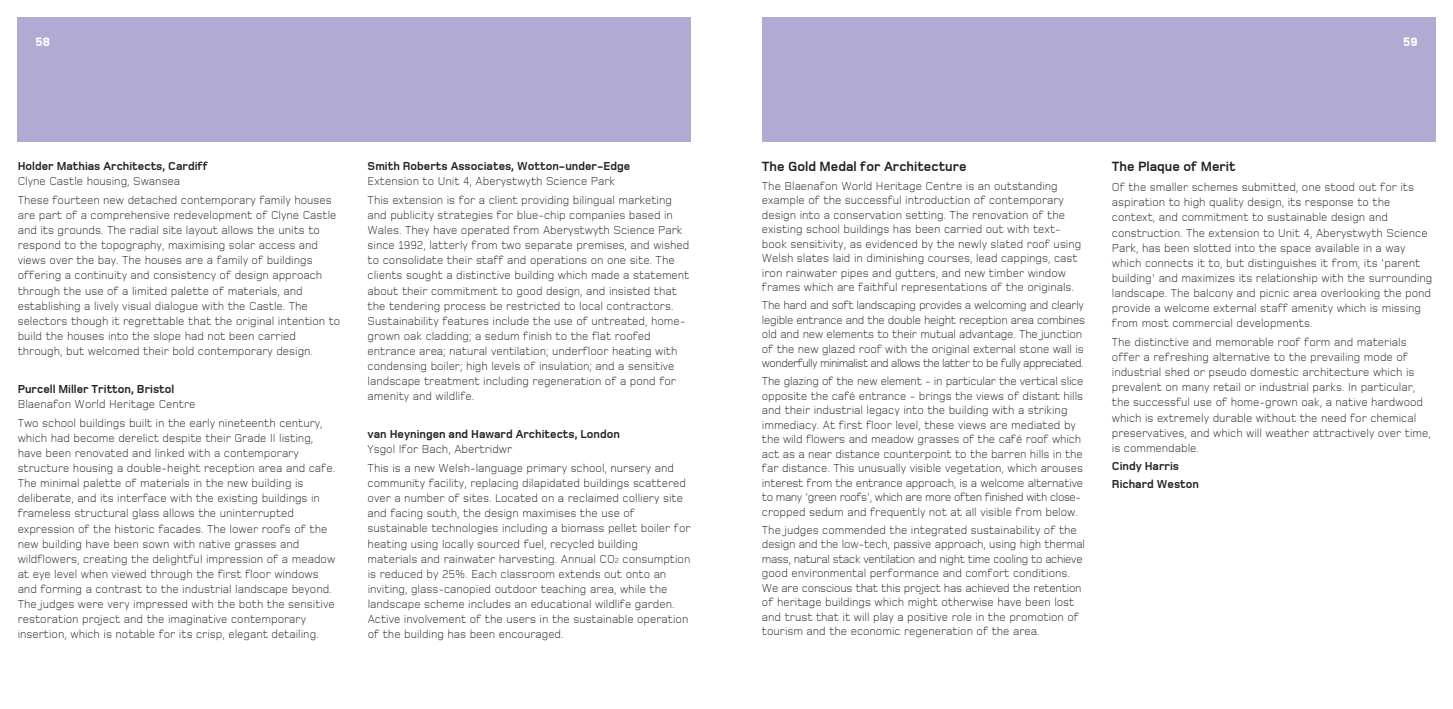
<style>
.page{position:relative;width:1453px;height:709px;background:#fff}
.page>*{position:absolute;margin:0;border:0;box-sizing:border-box;transform-origin:0 0}
.t1{font:700 13.75px "Foundry Monoline";color:#231f20}
.t2{font:800 12.5px "Foundry Monoline";color:#fff}
.t3{font:300 11.88px/15.1px "Foundry Monoline";color:#231f20}
.t4{font:300 11.88px/14.5px "Foundry Monoline";letter-spacing:-.02em;color:#231f20}
.t5{font:700 11.88px/18px "Foundry Monoline";color:#231f20}
.s1{font-size:7.5px}
</style>
<div class="page">
<div style="left:762px;top:18px;width:673px;height:124px;background:#b1abd3"></div>
<div style="left:18px;top:18px;width:673px;height:124px;background:#b1abd3"></div>
<p class="t2" style="left:35px;top:35px;width:16px">58</p>
<p class="t2" style="left:1403px;top:35px;width:16px">59</p>
<p class="t5" style="left:18px;top:157px;width:192px">Holder Mathias Architects, Cardiff</p>
<p class="t3" style="left:18px;top:172px;width:315px;line-height:18.6px">Clyne Castle housing, Swansea<br>These fourteen new detached contemporary family houses</p>
<p class="t3" style="left:18px;top:207px;width:324px">are part of a comprehensive redevelopment of Clyne Castle and its grounds. The radial site layout allows the units to respond to the topography, maximising solar access and views over the bay. The houses are a family of buildings offering a continuity and consistency of design approach through the use of a limited palette of materials, and establishing a lively visual dialogue with the Castle. The selectors though it regrettable that the original intention to build the houses into the slope had not been carried through, but welcomed their bold contemporary design.</p>
<p class="t5" style="left:18px;top:380px;width:158px">Purcell Miller Tritton, Bristol</p>
<p class="t3" style="left:18px;top:394px;width:306px;line-height:18.6px">Blaenafon World Heritage Centre<br>Two school buildings built in the early nineteenth century,</p>
<p class="t3" style="left:18px;top:430px;width:319px">which had become derelict despite their Grade II listing, have been renovated and linked with a contemporary structure housing a double-height reception area and cafe.<br>The minimal palette of materials in the new building is deliberate, and its interface with the existing buildings in frameless structural glass allows the uninterrupted expression of the historic facades. The lower roofs of the new building have been sown with native grasses and wildflowers, creating the delightful impression of a meadow at eye level when viewed through the first floor windows and forming a contrast to the industrial landscape beyond.<br>The judges were very impressed with the both the sensitive restoration project and the imaginative contemporary insertion, which is notable for its crisp, elegant detailing.</p>
<p class="t5" style="left:368px;top:157px;width:264px">Smith Roberts Associates, Wotton-under-Edge</p>
<p class="t3" style="left:368px;top:172px;width:306px;line-height:18.6px">Extension to Unit 4, Aberystwyth Science Park<br>This extension is for a client providing bilingual marketing</p>
<p class="t3" style="left:368px;top:207px;width:323px">and publicity strategies for blue-chip companies based in Wales. They have operated from Aberystwyth Science Park since 1992, latterly from two separate premises, and wished to consolidate their staff and operations on one site. The clients sought a distinctive building which made a statement about their commitment to good design, and insisted that the tendering process be restricted to local contractors.<br>Sustainability features include the use of untreated, home&shy;grown oak cladding; a sedum finish to the flat roofed entrance area; natural ventilation; underfloor heating with condensing boiler; high levels of insulation; and a sensitive landscape treatment including regeneration of a pond for amenity and wildlife.</p>
<p class="t5" style="left:368px;top:425px;width:254px">van Heyningen and Haward Architects, London</p>
<p class="t3" style="left:368px;top:440px;width:308px;line-height:18.6px">Ysgol Ifor Bach, Abertridwr<br>This is a new Welsh-language primary school, nursery and</p>
<p class="t3" style="left:368px;top:475px;width:324px">community facility, replacing dilapidated buildings scattered over a number of sites. Located on a reclaimed colliery site and facing south, the design maximises the use of sustainable technologies including a biomass pellet boiler for heating using locally sourced fuel, recycled building materials and rainwater harvesting. Annual CO<span class="s1">2</span> consumption is reduced by 25%. Each classroom extends out onto an inviting, glass-canopied outdoor teaching area, while the landscape scheme includes an educational wildlife garden.<br>Active involvement of the users in the sustainable operation of the building has been encouraged.</p>
<p class="t1" style="left:762px;top:160px;width:206px">The Gold Medal for Architecture</p>
<p class="t3" style="left:762px;top:178px;width:321px;line-height:14.5px">The Blaenafon World Heritage Centre is an outstanding example of the successful introduction of contemporary design into a conservation setting. The renovation of the existing school buildings has been carried out with text&shy;book sensitivity, as evidenced by the newly slated roof using Welsh slates laid in diminishing courses, lead cappings, cast iron rainwater pipes and gutters, and new timber window frames which are faithful representations of the originals.</p>
<p class="t4" style="left:762px;top:298px;width:324px">The hard and soft landscaping provides a welcoming and clearly legible entrance and the double height reception area combines old and new elements to their mutual advantage. The junction of the new glazed roof with the original external stone wall is wonderfully minimalist and allows the latter to be fully appreciated.</p>
<p class="t3" style="left:762px;top:374px;width:323px;line-height:14.5px">The glazing of the new element - in particular the vertical slice opposite the café entrance - brings the views of distant hills and their industrial legacy into the building with a striking immediacy. At first floor level, these views are mediated by the wild flowers and meadow grasses of the café roof which act as a near distance counterpoint to the barren hills in the far distance. This unusually visible vegetation, which arouses interest from the entrance approach, is a welcome alternative to many 'green roofs', which are more often finished with close&shy;cropped sedum and frequently not at all visible from below.</p>
<p class="t3" style="left:762px;top:522px;width:325px;line-height:14.5px">The judges commended the integrated sustainability of the design and the low-tech, passive approach, using high thermal mass, natural stack ventilation and night time cooling to achieve good environmental performance and comfort conditions.<br>We are conscious that this project has achieved the retention of heritage buildings which might otherwise have been lost and trust that it will play a positive role in the promotion of tourism and the economic regeneration of the area.</p>
<p class="t1" style="left:1112px;top:159px;width:125px">The Plaque of Merit</p>
<p class="t3" style="left:1112px;top:179px;width:322px">Of the smaller schemes submitted, one stood out for its aspiration to high quality design, its response to the context, and commitment to sustainable design and construction. The extension to Unit 4, Aberystwyth Science Park, has been slotted into the space available in a way which connects it to, but distinguishes it from, its 'parent building' and maximizes its relationship with the surrounding landscape. The balcony and picnic area overlooking the pond provide a welcome external staff amenity which is missing from most commercial developments.</p>
<p class="t3" style="left:1112px;top:334px;width:320px">The distinctive and memorable roof form and materials offer a refreshing alternative to the prevailing mode of industrial shed or pseudo domestic architecture which is prevalent on many retail or industrial parks. In particular, the successful use of home-grown oak, a native hardwood which is extremely durable without the need for chemical preservatives, and which will weather attractively over time, is commendable.</p>
<p class="t5" style="left:1112px;top:457px;width:89px">Cindy Harris<br>Richard Weston</p>
</div>
